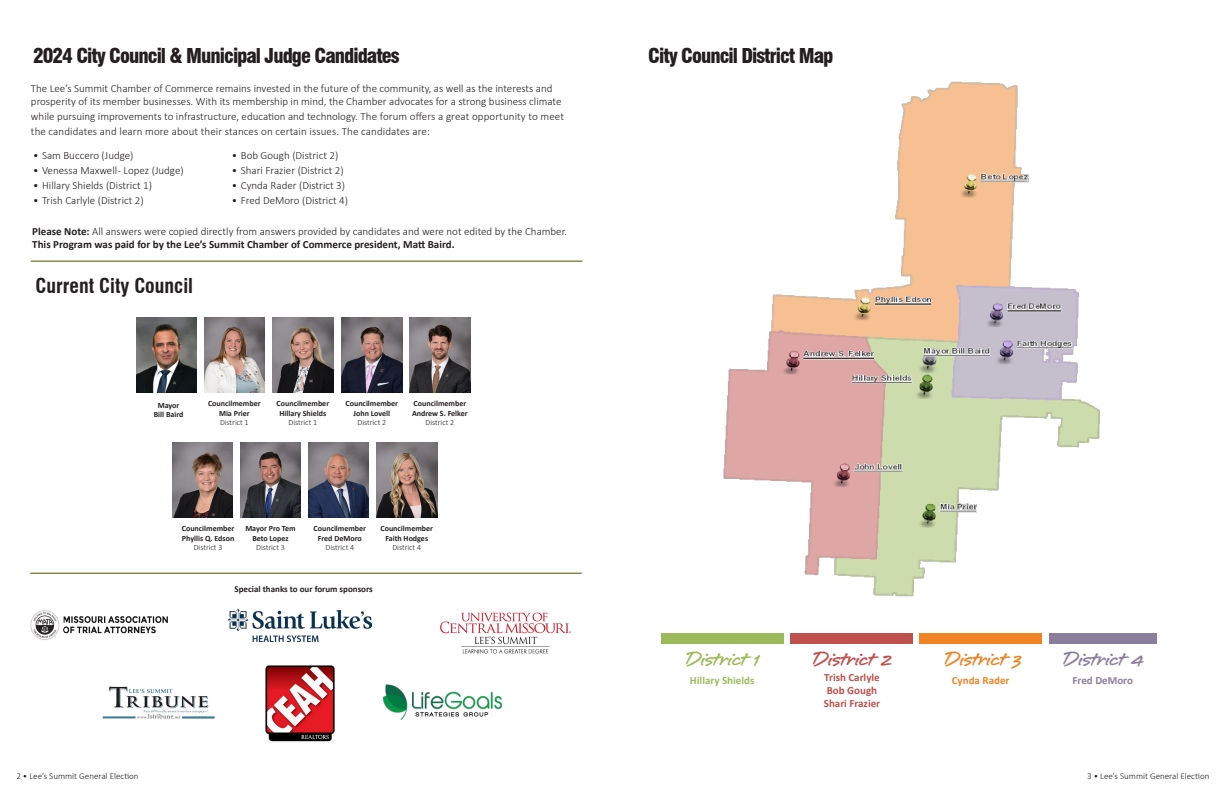
<style>
.page{position:relative;width:1224px;height:792px;background:#fff}
.page>*{position:absolute;margin:0;border:0;box-sizing:border-box;transform-origin:0 0}
.t1{font:700 26px "Longhand";letter-spacing:-.03em;color:#9bbb5a}
.t2{font:700 26px "Longhand";letter-spacing:-.03em;color:#bf504e}
.t3{font:700 26px "Longhand";letter-spacing:-.03em;color:#ef8326}
.t4{font:700 26px "Longhand";letter-spacing:-.03em;color:#8b7e9d}
.t5{font:900 condensed 20px "Swiss 721 BT";letter-spacing:-.05em;color:#231f20}
.t6{font:700 condensed 20px "Swiss 721 BT";color:#231f20}
.t7{font:300 11px/13.2px "Calibri";color:#231f20}
.t8{font:700 11px "Calibri";color:#bf504e}
.t9{font:700 11px "Calibri";color:#9bbb5a}
.t10{font:700 11px "Calibri";color:#ef8326}
.t11{font:700 11px "Calibri";color:#8b7e9d}
.t12{font:300 9px "Calibri";color:#231f20}
.t13{font:700 9px "Calibri";color:#231f20}
.t14{font:700 8px/9.6px "Calibri";color:#231f20}
.t15{font:300 8px "Calibri";color:#231f20}
.s1{font-weight:700}
</style>
<div class="page">
<hr style="left:30px;top:573px;width:552px;height:1px;background:#545103">
<div style="left:661px;top:634px;width:122px;height:10px;background:#9bbb5a"></div>
<div style="left:790px;top:634px;width:123px;height:10px;background:#bf504e"></div>
<div style="left:920px;top:634px;width:122px;height:10px;background:#ef8326"></div>
<div style="left:1049px;top:634px;width:108px;height:10px;background:#8b7e9d"></div>
<img style="left:723px;top:81px;width:377px;height:516px">
<img style="left:31px;top:610px;width:137px;height:30px">
<img style="left:229px;top:609px;width:143px;height:32px">
<img style="left:266px;top:665px;width:69px;height:77px">
<img style="left:440px;top:612px;width:131px;height:42px">
<img style="left:383px;top:684px;width:119px;height:36px">
<img style="left:103px;top:686px;width:112px;height:33px">
<img style="left:204px;top:317px;width:61px;height:75px">
<img style="left:273px;top:317px;width:60px;height:75px">
<img style="left:342px;top:317px;width:60px;height:75px">
<img style="left:410px;top:317px;width:60px;height:75px">
<img style="left:172px;top:442px;width:61px;height:76px">
<img style="left:240px;top:442px;width:61px;height:76px">
<img style="left:308px;top:442px;width:61px;height:76px">
<img style="left:376px;top:442px;width:61px;height:76px">
<hr style="left:31px;top:261px;width:551px;height:1px;background:#545103">
<img style="left:136px;top:317px;width:61px;height:75px">
<p class="t5" style="left:33px;top:44px;width:368px">2024 City Council &amp; Municipal Judge Candidates</p>
<p class="t5" style="left:648px;top:44px;width:187px">City Council District Map</p>
<p class="t7" style="left:31px;top:81px;width:532px">The Lee’s Summit Chamber of Commerce remains invested in the future of the community, as well as the interests and prosperity of its member businesses. With its membership in mind, the Chamber advocates for a strong business climate</p>
<p class="t7" style="left:31px;top:109px;width:535px;line-height:15px">while pursuing improvements to infrastructure, education and technology. The forum offers a great opportunity to meet the candidates and learn more about their stances on certain issues. The candidates are:</p>
<p class="t7" style="left:33px;top:149px;width:102px">• Sam Buccero (Judge)</p>
<p class="t7" style="left:33px;top:164px;width:152px">• Venessa Maxwell - Lopez (Judge)</p>
<p class="t7" style="left:33px;top:179px;width:120px">• Hillary Shields (District 1)</p>
<p class="t7" style="left:33px;top:194px;width:112px">• Trish Carlyle (District 2)</p>
<p class="t7" style="left:232px;top:149px;width:108px">• Bob Gough (District 2)</p>
<p class="t7" style="left:232px;top:164px;width:113px">• Shari Frazier (District 2)</p>
<p class="t7" style="left:232px;top:179px;width:115px">• Cynda Rader (District 3)</p>
<p class="t7" style="left:232px;top:194px;width:118px">• Fred DeMoro (District 4)</p>
<p class="t7" style="left:32px;top:224px;width:536px"><span class="s1">Please Note:</span> All answers were copied directly from answers provided by candidates and were not edited by the Chamber.<br><span class="s1">This Program was paid for by the Lee’s Summit Chamber of Commerce president, Matt Baird.</span></p>
<p class="t6" style="left:35px;top:274px;width:159px">Current City Council</p>
<p class="t14" style="left:158px;top:400px;width:23px">Mayor</p>
<p class="t14" style="left:154px;top:410px;width:31px">Bill Baird</p>
<p class="t14" style="left:208px;top:399px;width:54px">Councilmember</p>
<p class="t14" style="left:219px;top:408px;width:32px">Mia Prier</p>
<p class="t15" style="left:220px;top:418px;width:30px">District 1</p>
<p class="t14" style="left:277px;top:399px;width:54px">Councilmember</p>
<p class="t14" style="left:279px;top:408px;width:48px">Hillary Shields</p>
<p class="t15" style="left:289px;top:418px;width:30px">District 1</p>
<p class="t14" style="left:346px;top:399px;width:54px">Councilmember</p>
<p class="t14" style="left:353px;top:408px;width:38px">John Lovell</p>
<p class="t15" style="left:358px;top:418px;width:30px">District 2</p>
<p class="t14" style="left:412px;top:399px;width:57px">Councilmember<br>Andrew S. Felker</p>
<p class="t15" style="left:426px;top:418px;width:30px">District 2</p>
<p class="t14" style="left:182px;top:524px;width:54px">Councilmember</p>
<p class="t14" style="left:182px;top:533px;width:54px">Phyllis Q. Edson</p>
<p class="t15" style="left:194px;top:543px;width:30px">District 3</p>
<p class="t14" style="left:245px;top:524px;width:52px">Mayor Pro Tem</p>
<p class="t14" style="left:252px;top:533px;width:38px">Beto Lopez</p>
<p class="t15" style="left:256px;top:543px;width:30px">District 3</p>
<p class="t14" style="left:314px;top:524px;width:54px">Councilmember</p>
<p class="t14" style="left:318px;top:533px;width:45px">Fred DeMoro</p>
<p class="t15" style="left:326px;top:543px;width:30px">District 4</p>
<p class="t14" style="left:380px;top:524px;width:54px">Councilmember</p>
<p class="t14" style="left:385px;top:533px;width:44px">Faith Hodges</p>
<p class="t15" style="left:392px;top:543px;width:30px">District 4</p>
<p class="t13" style="left:235px;top:583px;width:140px">Special thanks to our forum sponsors</p>
<p class="t1" style="left:684px;top:646px;width:78px">District 1</p>
<p class="t9" style="left:690px;top:673px;width:66px">Hillary Shields</p>
<p class="t2" style="left:811px;top:646px;width:82px">District 2</p>
<p class="t8" style="left:824px;top:669px;width:57px">Trish Carlyle</p>
<p class="t8" style="left:827px;top:683px;width:52px">Bob Gough</p>
<p class="t8" style="left:824px;top:696px;width:58px">Shari Frazier</p>
<p class="t3" style="left:943px;top:646px;width:81px">District 3</p>
<p class="t10" style="left:952px;top:673px;width:59px">Cynda Rader</p>
<p class="t4" style="left:1062px;top:646px;width:84px">District 4</p>
<p class="t11" style="left:1073px;top:673px;width:62px">Fred DeMoro</p>
<p class="t12" style="left:16px;top:770px;width:124px">2 • Lee’s Summit General Election</p>
<p class="t12" style="left:1087px;top:770px;width:124px">3 • Lee’s Summit General Election</p>
</div>
